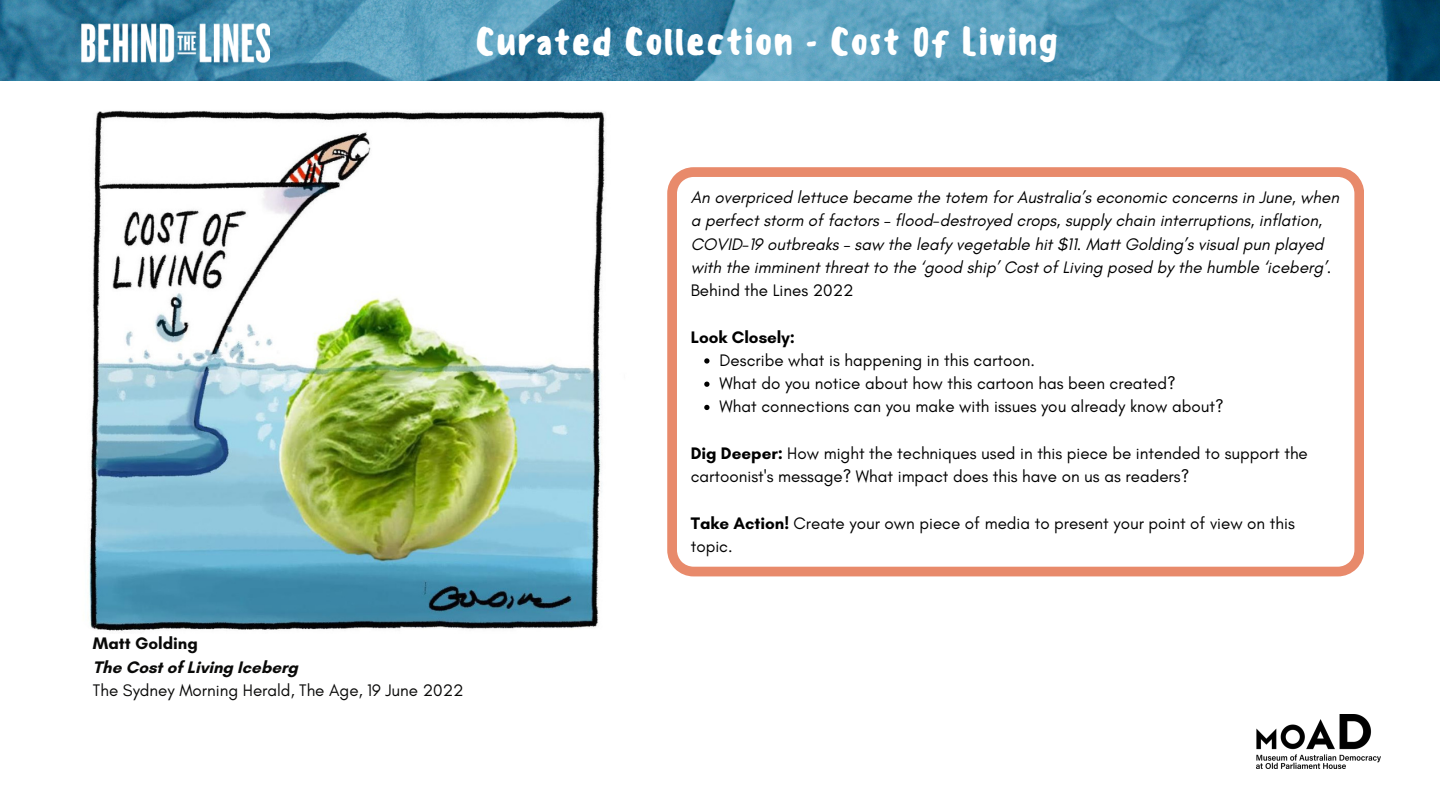
<style>
.page{position:relative;width:1440px;height:810px;background:#fff}
.page>*{position:absolute;margin:0;border:0;box-sizing:border-box;transform-origin:0 0}
.t1{font:500 37.3px "Sensei";letter-spacing:.01em;color:#fff}
.t2{font:17px/23.2px "Glacial Indifference";color:#000}
.t3{font:italic 17px/23.2px "Glacial Indifference";color:#000}
.t4{font:17px "Glacial Indifference";color:#090908}
.t5{font:700 17px/23.2px "Glacial Indifference";color:#090908}
.t6{font:700 17px "Glacial Indifference";color:#000}
.s1{font-weight:700}
</style>
<div class="page">
<img style="left:0;top:0;width:1440px;height:81px">
<img style="left:81px;top:24px;width:188px;height:38px">
<svg style="left:667px;top:167px;width:697px;height:409px"></svg>
<svg style="left:704px;top:358px;width:6px;height:6px"></svg>
<svg style="left:704px;top:382px;width:6px;height:5px"></svg>
<svg style="left:704px;top:405px;width:6px;height:5px"></svg>
<img style="left:76px;top:110px;width:554px;height:524px;border-radius:31px">
<img style="left:1256px;top:715px;width:124px;height:54px">
<h1 class="t1" style="left:475px;top:19px;width:585px">Curated Collection - Cost Of Living</h1>
<p class="t5" style="left:93px;top:632px;width:207px">Matt Golding<br>The Cost of Living Iceberg</p>
<p class="t4" style="left:93px;top:680px;width:372px">The Sydney Morning Herald, The Age, 19 June 2022</p>
<p class="t3" style="left:691px;top:186px;width:650px">An overpriced lettuce became the totem for Australia’s economic concerns in June, when a perfect storm of factors – flood-destroyed crops, supply chain interruptions, inflation, COVID-19 outbreaks – saw the leafy vegetable hit $11. Matt Golding’s visual pun played with the imminent threat to the ‘good ship’ Cost of Living posed by the humble ‘iceberg’.</p>
<p class="t2" style="left:691px;top:279px;width:164px">Behind the Lines 2022</p>
<p class="t6" style="left:691px;top:326px;width:106px">Look Closely:</p>
<p class="t2" style="left:720px;top:348px;width:506px">Describe what is happening in this cartoon.<br>What do you notice about how this cartoon has been created?<br>What connections can you make with issues you already know about?</p>
<p class="t2" style="left:691px;top:441px;width:619px"><span class="s1">Dig Deeper:</span> How might the techniques used in this piece be intended to support the cartoonist's message? What impact does this have on us as readers?</p>
<p class="t2" style="left:691px;top:511px;width:606px"><span class="s1">Take Action!</span> Create your own piece of media to present your point of view on this topic.</p>
</div>
